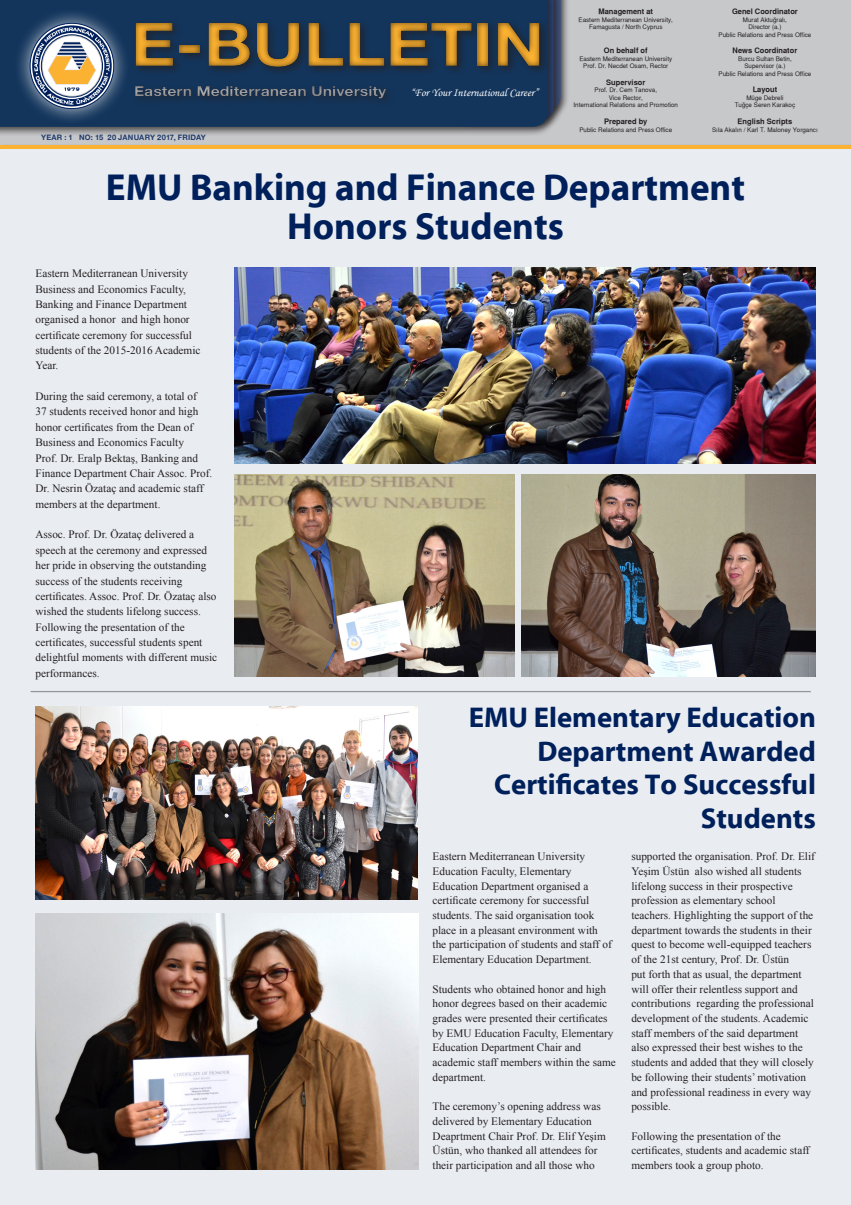
<style>
.page{position:relative;width:851px;height:1205px;background:#fff}
.page>*{position:absolute;margin:0;border:0;box-sizing:border-box;transform-origin:0 0}
.t1{font:700 60px "Helvetica Neue EMU";color:#fbb131;scale:1.15 1}
.t2{font:700 37.88px "Myriad EMU";color:#00205b}
.t3{font:700 28.75px/33.8px "Myriad EMU";color:#00205b;text-align:right}
.t4{font:700 13.75px "Helvetica Neue EMU";color:#fff;scale:1.15 1}
.t5{font:11.25px/14.8px "Times New Roman EMU";color:#231f20}
.t6{font:italic 11.25px "Monotype Corsiva EMU";color:#fff}
.t7{font:700 7.5px "Helvetica EMU";color:#231f20}
.t8{font:700 7.5px "Helvetica Neue EMU";letter-spacing:.03em;color:#00205b}
.t9{font:6.25px "Helvetica EMU";color:#231f20}
</style>
<div class="page">
<div style="left:0;top:0;width:850px;height:146px;background:#c7c8ca"></div>
<div style="left:0;top:0;width:557px;height:136px;background:#231f20;opacity:.75"></div>
<div style="left:0;top:0;width:547px;height:127px;background:#13355c"></div>
<div style="left:14px;top:7px;width:116px;height:118px;background:#fff;opacity:.75"></div>
<svg style="left:32px;top:25px;width:73px;height:81px;background:#9d9ea0"></svg>
<div style="left:105px;top:7px;width:513px;height:119px;background:#231f20;opacity:.75"></div>
<div style="left:0;top:144px;width:850px;height:11px;background:#c1c2c4"></div>
<hr style="left:0;top:145px;width:850px;height:4px;background:#fbb131">
<div style="left:0;top:149px;width:850px;height:1056px;background:#e9edf2"></div>
<hr style="left:31px;top:691px;width:779px;height:1px;background:#939598">
<img style="left:234px;top:267px;width:581px;height:197px">
<img style="left:521px;top:475px;width:294px;height:202px">
<img style="left:234px;top:475px;width:281px;height:202px">
<img style="left:35px;top:706px;width:382px;height:193px">
<img style="left:35px;top:913px;width:384px;height:256px">
<h1 class="t1" style="left:131px;top:7px;width:361px">E-BULLETIN</h1>
<p class="t4" style="left:134px;top:83px;width:221px">Eastern Mediterranean University</p>
<p class="t8" style="left:41px;top:133px;width:166px">YEAR : 1 NO: 15 20 JANUARY 2017, FRIDAY</p>
<p class="t6" style="left:410px;top:86px;width:129px">“For Your International Career”</p>
<p class="t7" style="left:598px;top:7px;width:56px">Management at</p>
<p class="t9" style="left:578px;top:16px;width:96px">Eastern Mediterranean University,</p>
<p class="t9" style="left:589px;top:24px;width:75px">Famagusta / North Cyprus</p>
<p class="t7" style="left:603px;top:46px;width:45px">On behalf of</p>
<p class="t9" style="left:579px;top:55px;width:94px">Eastern Mediterranean University</p>
<p class="t9" style="left:583px;top:63px;width:87px">Prof. Dr. Necdet Osam, Rector</p>
<p class="t7" style="left:606px;top:78px;width:41px">Supervisor</p>
<p class="t9" style="left:594px;top:87px;width:64px">Prof. Dr. Cem Tanova,</p>
<p class="t9" style="left:608px;top:94px;width:36px">Vice Rector,</p>
<p class="t9" style="left:573px;top:102px;width:106px">International Relations and Promotion</p>
<p class="t7" style="left:604px;top:117px;width:45px">Prepared by</p>
<p class="t9" style="left:579px;top:126px;width:94px">Public Relations and Press Office</p>
<p class="t7" style="left:732px;top:7px;width:67px">Genel Coordinator</p>
<p class="t9" style="left:742px;top:16px;width:46px">Murat Aktuğralı,</p>
<p class="t9" style="left:748px;top:24px;width:34px">Director (a.)</p>
<p class="t9" style="left:718px;top:31px;width:94px">Public Relations and Press Office</p>
<p class="t7" style="left:732px;top:46px;width:66px">News Coordinator</p>
<p class="t9" style="left:738px;top:55px;width:55px">Burcu Sultan Betin,</p>
<p class="t9" style="left:744px;top:63px;width:42px">Supervisor (a.)</p>
<p class="t9" style="left:718px;top:70px;width:94px">Public Relations and Press Office</p>
<p class="t7" style="left:752px;top:85px;width:26px">Layout</p>
<p class="t9" style="left:746px;top:94px;width:39px">Müge Debreli</p>
<p class="t9" style="left:734px;top:102px;width:62px">Tuğçe Seren Karakoç</p>
<p class="t7" style="left:737px;top:117px;width:56px">English Scripts</p>
<p class="t9" style="left:712px;top:126px;width:107px">Sıla Akalın / Karl T. Maloney Yorgancı</p>
<p class="t2" style="left:106px;top:167px;width:640px">EMU Banking and Finance Department</p>
<p class="t2" style="left:287px;top:206px;width:278px">Honors Students</p>
<p class="t5" style="left:35px;top:265px;width:166px;line-height:15.4px">Eastern Mediterranean University<br>Business and Economics Faculty,<br>Banking and Finance Department organised a honor and high honor certificate ceremony for successful students of the 2015-2016 Academic<br>Year.</p>
<p class="t5" style="left:35px;top:388px;width:178px;line-height:15.4px">During the said ceremony, a total of<br>37 students received honor and high honor certificates from the Dean of Business and Economics Faculty<br>Prof. Dr. Eralp Bektaş, Banking and Finance Department Chair Assoc. Prof.<br>Dr. Nesrin Özataç and academic staff members at the department.</p>
<p class="t5" style="left:35px;top:527px;width:183px;line-height:15.4px">Assoc. Prof. Dr. Özataç delivered a speech at the ceremony and expressed her pride in observing the outstanding success of the students receiving certificates. Assoc. Prof. Dr. Özataç also wished the students lifelong success.<br>Following the presentation of the certificates, successful students spent delightful moments with different music performances.</p>
<p class="t3" style="left:468px;top:701px;width:349px">EMU Elementary Education<br>Department Awarded<br>Certificates To Successful<br>Students</p>
<p class="t5" style="left:432px;top:849px;width:181px">Eastern Mediterranean University Education Faculty, Elementary Education Department organised a certificate ceremony for successful students. The said organisation took place in a pleasant environment with the participation of students and staff of Elementary Education Department.</p>
<p class="t5" style="left:432px;top:981px;width:185px">Students who obtained honor and high honor degrees based on their academic grades were presented their certificates by EMU Education Faculty, Elementary Education Department Chair and academic staff members within the same department.</p>
<p class="t5" style="left:432px;top:1099px;width:175px">The ceremony’s opening address was delivered by Elementary Education Deaprtment Chair Prof. Dr. Elif Yeşim Üstün, who thanked all attendees for their participation and all those who</p>
<p class="t5" style="left:631px;top:849px;width:185px">supported the organisation. Prof. Dr. Elif Yeşim Üstün also wished all students lifelong success in their prospective profession as elementary school teachers. Highlighting the support of the department towards the students in their quest to become well-equipped teachers of the 21st century, Prof. Dr. Üstün<br>put forth that as usual, the department will offer their relentless support and contributions regarding the professional development of the students. Academic staff members of the said department also expressed their best wishes to the students and added that they will closely be following their students’ motivation and professional readiness in every way possible.</p>
<p class="t5" style="left:631px;top:1128px;width:180px">Following the presentation of the certificates, students and academic staff members took a group photo.</p>
</div>
